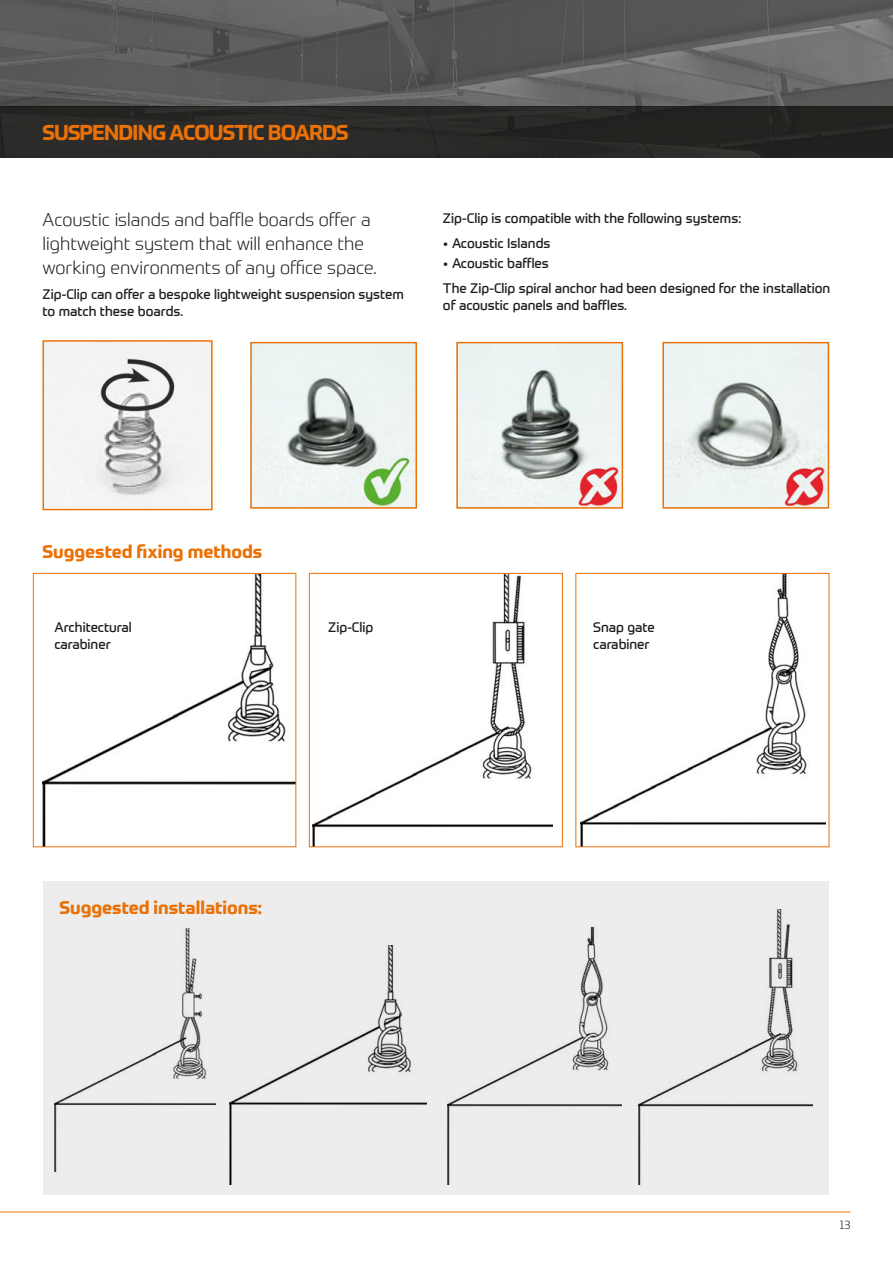
<style>
.page{position:relative;width:893px;height:1263px;background:#fff}
.page>*{position:absolute;margin:0;border:0;box-sizing:border-box;transform-origin:0 0}
.t1{font:700 21px "Prometo";letter-spacing:-.04em;color:#e97107}
.t2{font:300 18px/24px "Prometo";color:#1d1d1b}
.t3{font:700 18px "Prometo";color:#e97107}
.t4{font:13.5px/16.5px "Prometo";color:#1d1d1b}
.t5{font:300 12px "Prometo";color:#1d1d1b}
</style>
<div class="page">
<svg style="left:0;top:0;width:893px;height:106px;background:#5e5d5c"></svg>
<div style="left:0;top:106px;width:893px;height:51px;background:#2b2927"></div>
<img style="left:42px;top:575px;width:252px;height:270px">
<div style="left:33px;top:573px;width:263px;height:274px;border:1px solid #e97107"></div>
<img style="left:313px;top:575px;width:239px;height:270px">
<div style="left:309px;top:573px;width:254px;height:274px;border:1px solid #e97107"></div>
<img style="left:581px;top:575px;width:244px;height:270px">
<div style="left:43px;top:881px;width:786px;height:314px;background:#ededed"></div>
<img style="left:55px;top:929px;width:161px;height:242px">
<img style="left:230px;top:946px;width:197px;height:239px">
<img style="left:448px;top:928px;width:173px;height:257px">
<img style="left:639px;top:909px;width:173px;height:276px">
<div style="left:54px;top:622px;width:85px;height:32px;background:#fff"></div>
<div style="left:328px;top:622px;width:85px;height:32px;background:#fff"></div>
<div style="left:593px;top:622px;width:85px;height:32px;background:#fff"></div>
<hr style="left:0;top:1211px;width:850px;height:1px;background:#e97107">
<img style="left:46px;top:343px;width:164px;height:164px">
<div style="left:43px;top:340px;width:170px;height:170px;border:2px solid #e97107"></div>
<img style="left:253px;top:345px;width:161px;height:161px">
<div style="left:250px;top:342px;width:167px;height:167px;border:2px solid #e97107"></div>
<img style="left:459px;top:345px;width:161px;height:161px">
<div style="left:456px;top:342px;width:167px;height:167px;border:2px solid #e97107"></div>
<img style="left:665px;top:345px;width:161px;height:161px">
<div style="left:662px;top:342px;width:167px;height:167px;border:2px solid #e97107"></div>
<h1 class="t1" style="left:43px;top:119px;width:308px">SUSPENDING ACOUSTIC BOARDS</h1>
<h2 class="t2" style="left:43px;top:207px;width:335px">Acoustic islands and baffle boards offer a lightweight system that will enhance the working environments of any office space.</h2>
<p class="t4" style="left:43px;top:286px;width:363px">Zip-Clip can offer a bespoke lightweight suspension system to match these boards.</p>
<p class="t4" style="left:443px;top:209px;width:300px">Zip-Clip is compatible with the following systems:</p>
<p class="t4" style="left:443px;top:234px;width:109px">• Acoustic Islands</p>
<p class="t4" style="left:443px;top:251px;width:389px;line-height:25px">• Acoustic baffles<br>The Zip-Clip spiral anchor had been designed for the installation</p>
<p class="t4" style="left:443px;top:297px;width:186px">of acoustic panels and baffles.</p>
<h2 class="t3" style="left:43px;top:540px;width:221px">Suggested fixing methods</h2>
<p class="t4" style="left:54px;top:619px;width:79px">Architectural carabiner</p>
<p class="t4" style="left:328px;top:619px;width:47px">Zip-Clip</p>
<p class="t4" style="left:593px;top:619px;width:63px">Snap gate carabiner</p>
<h2 class="t3" style="left:60px;top:896px;width:204px">Suggested installations:</h2>
<p class="t5" style="left:839px;top:1218px;width:13px">13</p>
</div>
